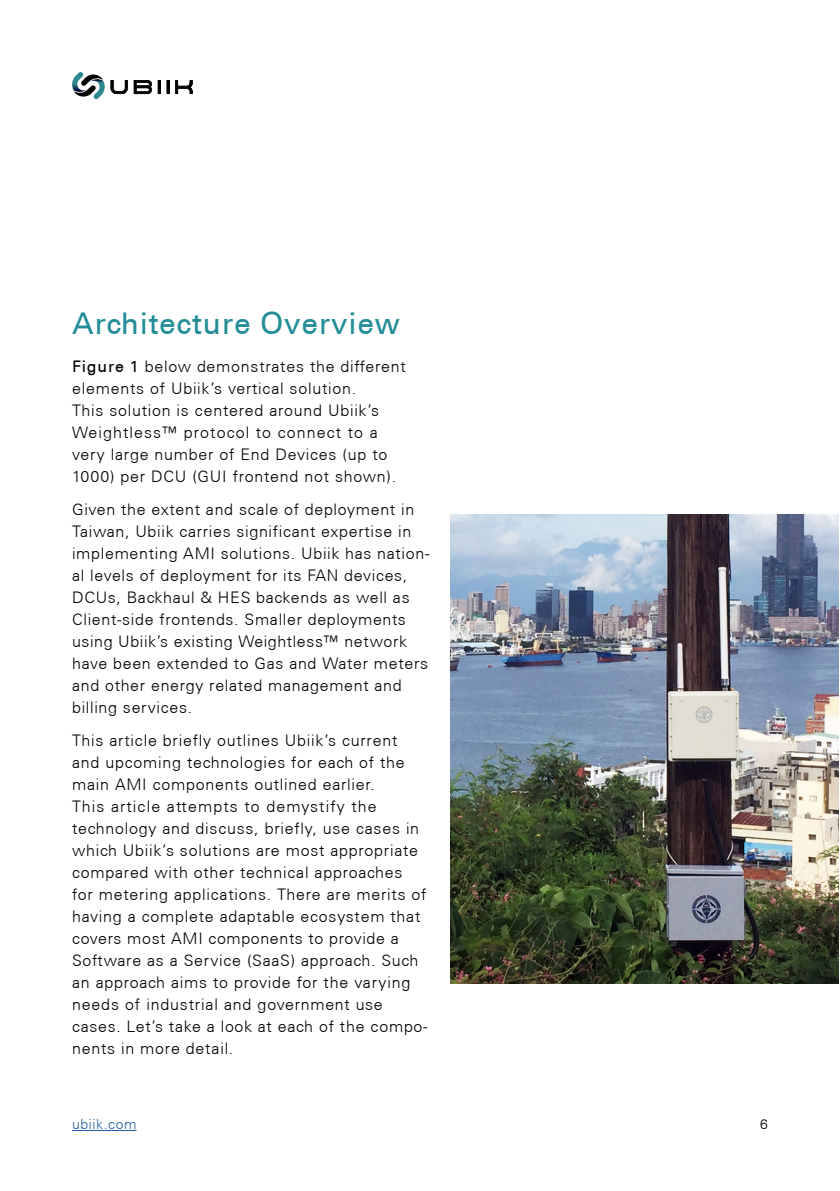
<style>
.page{position:relative;width:840px;height:1191px;background:#fff}
.page>*{position:absolute;margin:0;border:0;box-sizing:border-box;transform-origin:0 0}
.t1{font:500 30px "Univers CE";letter-spacing:.02em;color:#238d98}
.t2{font:300 16px/22px "Univers CE";letter-spacing:.045em;color:#000}
.t3{font:300 14px "Univers CE";letter-spacing:.04em;color:#215e9e}
.t4{font:300 14px "Univers CE";color:#000}
.s1{font-weight:500}
</style>
<div class="page">
<hr style="left:72px;top:1130px;width:64px;height:1px;background:#215e9e">
<svg style="left:134px;top:80px;width:18px;height:14px"></svg>
<hr style="left:158px;top:80px;width:3px;height:14px;background:#000">
<hr style="left:166px;top:80px;width:3px;height:14px;background:#000">
<svg style="left:175px;top:80px;width:17px;height:14px"></svg>
<svg style="left:72px;top:72px;width:56px;height:27px"></svg>
<img style="left:450px;top:514px;width:388px;height:469px">
<h1 class="t1" style="left:72px;top:306px;width:329px">Architecture Overview</h1>
<p class="t2" style="left:72px;top:355px;width:335px"><span class="s1">Figure 1</span> below demonstrates the different elements of Ubiik’s vertical solution.<br>This solution is centered around Ubiik’s Weightless™ protocol to connect to a very large number of End Devices (up to 1000) per DCU (GUI frontend not shown).</p>
<p class="t2" style="left:72px;top:498px;width:358px">Given the extent and scale of deployment in Taiwan, Ubiik carries significant expertise in implementing AMI solutions. Ubiik has nation&shy;al levels of deployment for its FAN devices, DCUs, Backhaul &amp; HES backends as well as Client-side frontends. Smaller deployments using Ubiik’s existing Weightless™ network have been extended to Gas and Water meters and other energy related management and billing services.</p>
<p class="t2" style="left:72px;top:729px;width:357px">This article briefly outlines Ubiik’s current and upcoming technologies for each of the main AMI components outlined earlier.<br>This article attempts to demystify the technology and discuss, briefly, use cases in which Ubiik’s solutions are most appropriate compared with other technical approaches<br>for metering applications. There are merits of having a complete adaptable ecosystem that covers most AMI components to provide a Software as a Service (SaaS) approach. Such an approach aims to provide for the varying needs of industrial and government use cases. Let’s take a look at each of the compo&shy;nents in more detail.</p>
<p class="t3" style="left:72px;top:1116px;width:66px">ubiik.com</p>
<p class="t4" style="left:759px;top:1116px;width:9px">6</p>
</div>
